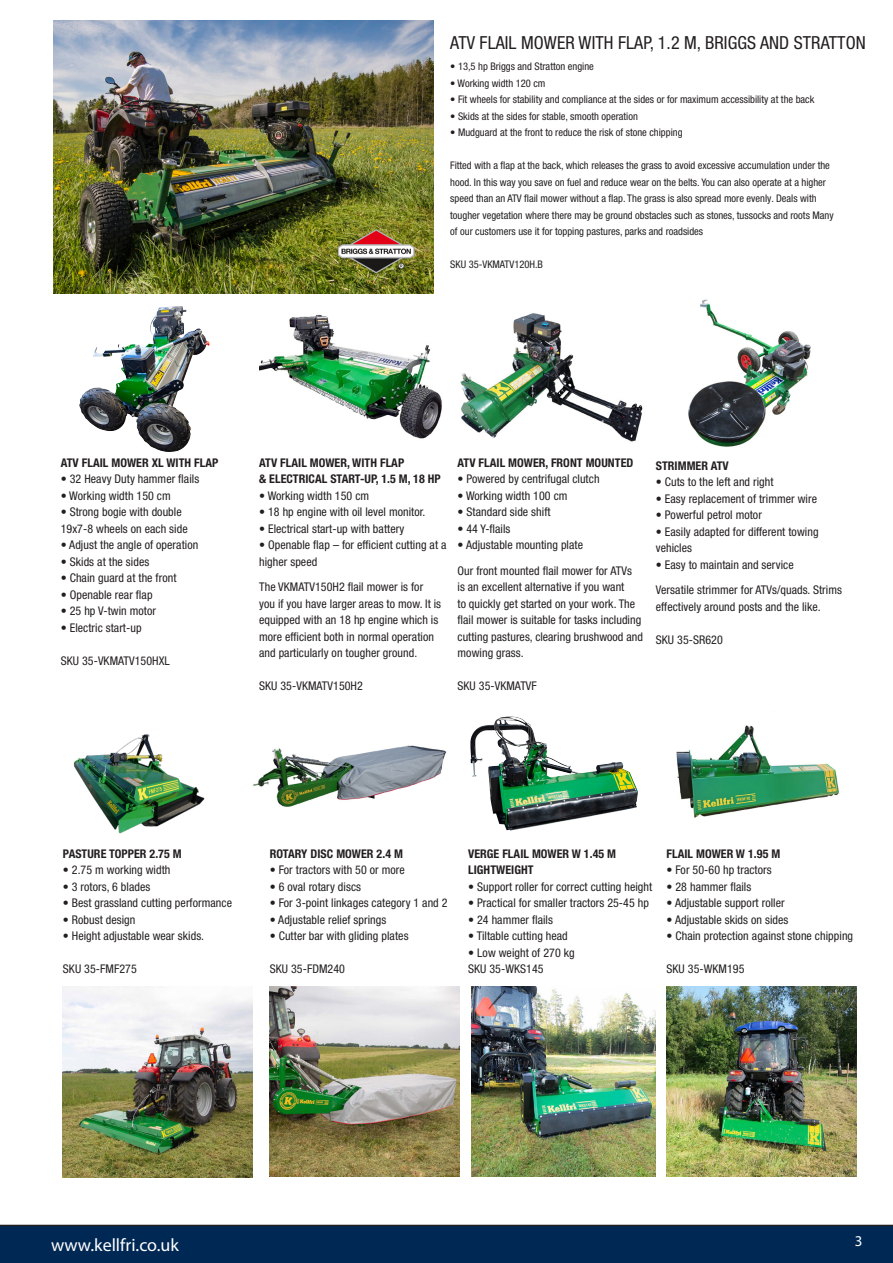
<style>
.page{position:relative;width:893px;height:1263px;background:#fff}
.page>*{position:absolute;margin:0;border:0;box-sizing:border-box;transform-origin:0 0}
.Rubrik{font:condensed 18px "Helvetica Neue LTW1 G";letter-spacing:.005em;color:#231f20}
.t1{font:18px "Myriad Pro";color:#fff}
.t2{font:15px "Myriad Pro";color:#fff}
.Rubrik-2{font:condensed 12px/16.5px "Helvetica Neue LTW1 G";letter-spacing:.005em;color:#231f20}
.Rubrik-3{font:700 condensed 12px/16.5px "Helvetica Neue LTW1 G";letter-spacing:.005em;color:#231f20}
.Kellfri_smårubriker{font:condensed 10.5px/16.5px "Helvetica Neue LTW1 G";color:#231f20}
</style>
<div class="page">
<div style="left:0;top:1225px;width:893px;height:38px;background:#002855"></div>
<img style="left:270px;top:987px;width:190px;height:189px">
<img style="left:666px;top:987px;width:190px;height:189px">
<img style="left:253px;top:745px;width:194px;height:62px">
<img style="left:676px;top:725px;width:163px;height:93px">
<img style="left:53px;top:21px;width:380px;height:273px">
<img style="left:93px;top:307px;width:78px;height:67px">
<img style="left:259px;top:314px;width:183px;height:125px">
<img style="left:460px;top:313px;width:183px;height:129px">
<img style="left:688px;top:299px;width:123px;height:148px">
<img style="left:471px;top:987px;width:184px;height:189px">
<img style="left:470px;top:716px;width:168px;height:114px">
<img style="left:73px;top:734px;width:132px;height:100px">
<img style="left:62px;top:987px;width:191px;height:190px">
<img style="left:334px;top:227px;width:85px;height:49px">
<p class="Rubrik" style="left:450px;top:32px;width:417px">ATV FLAIL MOWER WITH FLAP, 1.2 M, BRIGGS AND STRATTON</p>
<p class="Kellfri_smårubriker" style="left:450px;top:59px;width:145px">• 13,5 hp Briggs and Stratton engine</p>
<p class="Kellfri_smårubriker" style="left:450px;top:75px;width:97px">• Working width 120 cm</p>
<p class="Kellfri_smårubriker" style="left:450px;top:92px;width:366px">• Fit wheels for stability and compliance at the sides or for maximum accessibility at the back</p>
<p class="Kellfri_smårubriker" style="left:450px;top:108px;width:189px">• Skids at the sides for stable, smooth operation</p>
<p class="Kellfri_smårubriker" style="left:450px;top:125px;width:234px">• Mudguard at the front to reduce the risk of stone chipping</p>
<p class="Kellfri_smårubriker" style="left:450px;top:158px;width:385px">Fitted with a flap at the back, which releases the grass to avoid excessive accumulation under the hood. In this way you save on fuel and reduce wear on the belts. You can also operate at a higher speed than an ATV flail mower without a flap. The grass is also spread more evenly. Deals with tougher vegetation where there may be ground obstacles such as stones, tussocks and roots Many of our customers use it for topping pastures, parks and roadsides</p>
<p class="Kellfri_smårubriker" style="left:450px;top:257px;width:94px">SKU 35-VKMATV120H.B</p>
<p class="Rubrik-3" style="left:61px;top:454px;width:159px">ATV FLAIL MOWER XL WITH FLAP</p>
<p class="Rubrik-2" style="left:61px;top:471px;width:140px">• 32 Heavy Duty hammer flails</p>
<p class="Rubrik-2" style="left:61px;top:487px;width:112px">• Working width 150 cm</p>
<p class="Rubrik-2" style="left:61px;top:504px;width:122px">• Strong bogie with double</p>
<p class="Rubrik-2" style="left:61px;top:520px;width:128px">19x7-8 wheels on each side</p>
<p class="Rubrik-2" style="left:61px;top:537px;width:139px">• Adjust the angle of operation</p>
<p class="Rubrik-2" style="left:61px;top:553px;width:90px">• Skids at the sides</p>
<p class="Rubrik-2" style="left:61px;top:570px;width:117px">• Chain guard at the front</p>
<p class="Rubrik-2" style="left:61px;top:586px;width:93px">• Openable rear flap</p>
<p class="Rubrik-2" style="left:61px;top:603px;width:97px">• 25 hp V-twin motor</p>
<p class="Rubrik-2" style="left:61px;top:619px;width:82px">• Electric start-up</p>
<p class="Rubrik-2" style="left:61px;top:652px;width:111px">SKU 35-VKMATV150HXL</p>
<p class="Rubrik-3" style="left:259px;top:454px;width:147px">ATV FLAIL MOWER, WITH FLAP</p>
<p class="Rubrik-3" style="left:259px;top:471px;width:183px">&amp; ELECTRICAL START-UP, 1.5 M, 18 HP</p>
<p class="Rubrik-2" style="left:259px;top:487px;width:112px">• Working width 150 cm</p>
<p class="Rubrik-2" style="left:259px;top:504px;width:168px">• 18 hp engine with oil level monitor.</p>
<p class="Rubrik-2" style="left:259px;top:520px;width:147px">• Electrical start-up with battery</p>
<p class="Rubrik-2" style="left:259px;top:537px;width:189px">• Openable flap – for efficient cutting at a higher speed</p>
<p class="Rubrik-2" style="left:259px;top:579px;width:184px">The VKMATV150H2 flail mower is for you if you have larger areas to mow. It is equipped with an 18 hp engine which is more efficient both in normal operation and particularly on tougher ground.</p>
<p class="Rubrik-2" style="left:259px;top:678px;width:105px">SKU 35-VKMATV150H2</p>
<p class="Rubrik-3" style="left:457px;top:454px;width:177px">ATV FLAIL MOWER, FRONT MOUNTED</p>
<p class="Rubrik-2" style="left:457px;top:471px;width:144px">• Powered by centrifugal clutch</p>
<p class="Rubrik-2" style="left:457px;top:487px;width:112px">• Working width 100 cm</p>
<p class="Rubrik-2" style="left:457px;top:504px;width:95px">• Standard side shift</p>
<p class="Rubrik-2" style="left:457px;top:520px;width:55px">• 44 Y-flails</p>
<p class="Rubrik-2" style="left:457px;top:537px;width:127px">• Adjustable mounting plate</p>
<p class="Rubrik-2" style="left:457px;top:562px;width:187px">Our front mounted flail mower for ATVs<br>is an excellent alternative if you want<br>to quickly get started on your work. The flail mower is suitable for tasks including cutting pastures, clearing brushwood and mowing grass.</p>
<p class="Rubrik-2" style="left:457px;top:678px;width:81px">SKU 35-VKMATVF</p>
<p class="Rubrik-3" style="left:656px;top:457px;width:74px">STRIMMER ATV</p>
<p class="Rubrik-2" style="left:656px;top:474px;width:119px">• Cuts to the left and right</p>
<p class="Rubrik-2" style="left:656px;top:490px;width:163px">• Easy replacement of trimmer wire</p>
<p class="Rubrik-2" style="left:656px;top:507px;width:108px">• Powerful petrol motor</p>
<p class="Rubrik-2" style="left:656px;top:523px;width:164px">• Easily adapted for different towing vehicles</p>
<p class="Rubrik-2" style="left:656px;top:556px;width:139px">• Easy to maintain and service</p>
<p class="Rubrik-2" style="left:656px;top:582px;width:188px">Versatile strimmer for ATVs/quads. Strims effectively around posts and the like.</p>
<p class="Rubrik-2" style="left:656px;top:631px;width:69px">SKU 35-SR620</p>
<p class="Rubrik-3" style="left:63px;top:845px;width:120px">PASTURE TOPPER 2.75 M</p>
<p class="Rubrik-2" style="left:63px;top:862px;width:109px">• 2.75 m working width</p>
<p class="Rubrik-2" style="left:63px;top:878px;width:89px">• 3 rotors, 6 blades</p>
<p class="Rubrik-2" style="left:63px;top:895px;width:171px">• Best grassland cutting performance</p>
<p class="Rubrik-2" style="left:63px;top:911px;width:74px">• Robust design</p>
<p class="Rubrik-2" style="left:63px;top:928px;width:143px">• Height adjustable wear skids.</p>
<p class="Rubrik-2" style="left:63px;top:961px;width:75px">SKU 35-FMF275</p>
<p class="Rubrik-3" style="left:270px;top:845px;width:135px">ROTARY DISC MOWER 2.4 M</p>
<p class="Rubrik-2" style="left:270px;top:862px;width:137px">• For tractors with 50 or more</p>
<p class="Rubrik-2" style="left:270px;top:878px;width:93px">• 6 oval rotary discs</p>
<p class="Rubrik-2" style="left:270px;top:895px;width:179px">• For 3-point linkages category 1 and 2</p>
<p class="Rubrik-2" style="left:270px;top:911px;width:118px">• Adjustable relief springs</p>
<p class="Rubrik-2" style="left:270px;top:928px;width:140px">• Cutter bar with gliding plates</p>
<p class="Rubrik-2" style="left:270px;top:961px;width:77px">SKU 35-FDM240</p>
<p class="Rubrik-3" style="left:468px;top:845px;width:150px">VERGE FLAIL MOWER W 1.45 M<br>LIGHTWEIGHT</p>
<p class="Rubrik-2" style="left:468px;top:878px;width:186px">• Support roller for correct cutting height</p>
<p class="Rubrik-2" style="left:468px;top:895px;width:182px">• Practical for smaller tractors 25-45 hp</p>
<p class="Rubrik-2" style="left:468px;top:911px;width:86px">• 24 hammer flails</p>
<p class="Rubrik-2" style="left:468px;top:928px;width:101px">• Tiltable cutting head</p>
<p class="Rubrik-2" style="left:468px;top:944px;width:108px">• Low weight of 270 kg</p>
<p class="Rubrik-2" style="left:468px;top:961px;width:77px">SKU 35-WKS145</p>
<p class="Rubrik-3" style="left:666px;top:845px;width:115px">FLAIL MOWER W 1.95 M</p>
<p class="Rubrik-2" style="left:666px;top:862px;width:107px">• For 50-60 hp tractors</p>
<p class="Rubrik-2" style="left:666px;top:878px;width:86px">• 28 hammer flails</p>
<p class="Rubrik-2" style="left:666px;top:895px;width:120px">• Adjustable support roller</p>
<p class="Rubrik-2" style="left:666px;top:911px;width:123px">• Adjustable skids on sides</p>
<p class="Rubrik-2" style="left:666px;top:928px;width:188px">• Chain protection against stone chipping</p>
<p class="Rubrik-2" style="left:666px;top:961px;width:79px">SKU 35-WKM195</p>
<h1 class="t1" style="left:51px;top:1234px;width:129px">www.kellfri.co.uk</h1>
<p class="t2" style="left:855px;top:1231px;width:9px">3</p>
</div>
